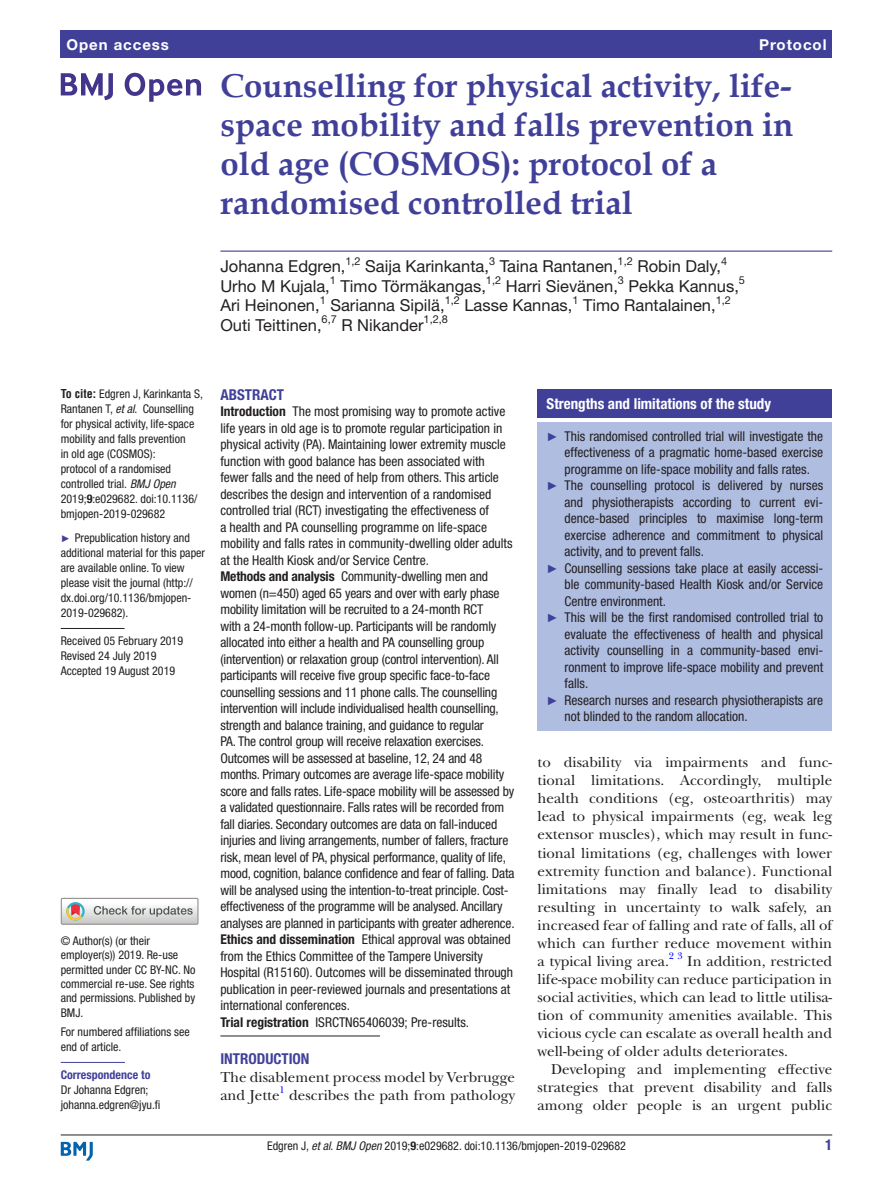
<style>
.page{position:relative;width:893px;height:1191px;background:#fff}
.page>*{position:absolute;margin:0;border:0;box-sizing:border-box;transform-origin:0 0}
.t1{font:700 33px/39px "Book Antiqua";color:#414099}
.t2{font:16.5px "Helvetica Neue LT Std";color:#231f20}
.t3{font:15px/18px "New Baskerville";color:#231f20;text-align:justify}
.t4{font:700 condensed 15px "Helvetica Neue LT Std";color:#fff}
.t5{font:700 condensed 15px "Helvetica Neue LT Std";color:#414099}
.t6{font:700 15px "Helvetica Neue LT Std";letter-spacing:.065em;color:#fff}
.t7{font:condensed 13.5px/16.5px "Helvetica Neue LT Std";color:#231f20}
.t8{font:condensed 12px/15px "Helvetica Neue LT Std";color:#231f20}
.t9{font:700 condensed 12px "Helvetica Neue LT Std";color:#414099}
.t10{font:10.95px "Helvetica Neue LT Std";color:#231f20}
.t11{font:9.9px "New Baskerville";color:#00f}
.s1{font-family:"Helvetica LT Std";font-weight:700}
.s2{font-style:italic}
.s3{font-weight:700}
.s4{font-family:"Arial";font-stretch:normal;font-size:9.75px;color:#414099}
.s5{font-family:"Arial";font-stretch:normal;font-size:12px;color:#414099}
</style>
<div class="page">
<hr style="left:61px;top:1134px;width:771px;height:1px;background:#231f20">
<svg style="left:61px;top:1141px;width:32px;height:19px"></svg>
<div style="left:61px;top:31px;width:771px;height:27px;background:#414099"></div>
<hr style="left:220px;top:250px;width:612px;height:2px;background:#414099">
<hr style="left:61px;top:628px;width:64px;height:1px;background:#231f20">
<hr style="left:61px;top:1062px;width:64px;height:1px;background:#414099">
<svg style="left:61px;top:73px;width:52px;height:27px"></svg>
<svg style="left:125px;top:73px;width:76px;height:29px"></svg>
<div style="left:61px;top:897px;width:138px;height:27px;border:1px solid #969090"></div>
<svg style="left:61px;top:898px;width:137px;height:26px"></svg>
<div style="left:538px;top:389px;width:294px;height:29px;background:#414099"></div>
<div style="left:538px;top:422px;width:294px;height:308px;background:#afbde1"></div>
<hr style="left:220px;top:1035px;width:160px;height:1px;background:#231f20">
<p class="t6" style="left:66px;top:35px;width:104px">Open access</p>
<p class="t6" style="left:759px;top:35px;width:69px">Protocol</p>
<h1 class="t1" style="left:220px;top:66px;width:574px">Counselling for physical activity, life&shy;space mobility and falls prevention in old age (COSMOS): protocol of a randomised controlled trial</h1>
<p class="t2" style="left:220px;top:257px;width:127px">Johanna Edgren,</p>
<p class="t10" style="left:345px;top:254px;width:17px">1,2</p>
<p class="t2" style="left:365px;top:257px;width:125px">Saija Karinkanta,</p>
<p class="t10" style="left:489px;top:254px;width:8px">3</p>
<p class="t2" style="left:500px;top:257px;width:119px">Taina Rantanen,</p>
<p class="t10" style="left:618px;top:254px;width:17px">1,2</p>
<p class="t2" style="left:637px;top:257px;width:85px">Robin Daly,</p>
<p class="t10" style="left:721px;top:254px;width:8px">4</p>
<p class="t2" style="left:220px;top:276px;width:111px">Urho M Kujala,</p>
<p class="t10" style="left:330px;top:274px;width:8px">1</p>
<p class="t2" style="left:340px;top:276px;width:147px">Timo Törmäkangas,</p>
<p class="t10" style="left:486px;top:274px;width:17px">1,2</p>
<p class="t2" style="left:506px;top:276px;width:114px">Harri Sievänen,</p>
<p class="t10" style="left:618px;top:274px;width:8px">3</p>
<p class="t2" style="left:629px;top:276px;width:112px">Pekka Kannus,</p>
<p class="t10" style="left:739px;top:274px;width:8px">5</p>
<p class="t2" style="left:220px;top:296px;width:101px">Ari Heinonen,</p>
<p class="t10" style="left:320px;top:293px;width:8px">1</p>
<p class="t2" style="left:330px;top:296px;width:116px">Sarianna Sipilä,</p>
<p class="t10" style="left:445px;top:293px;width:17px">1,2</p>
<p class="t2" style="left:464px;top:296px;width:109px">Lasse Kannas,</p>
<p class="t10" style="left:572px;top:293px;width:8px">1</p>
<p class="t2" style="left:583px;top:296px;width:134px">Timo Rantalainen,</p>
<p class="t10" style="left:716px;top:293px;width:17px">1,2</p>
<p class="t2" style="left:220px;top:315px;width:103px">Outi Teittinen,</p>
<p class="t10" style="left:322px;top:313px;width:17px">6,7</p>
<p class="t2" style="left:341px;top:315px;width:84px">R Nikander</p>
<p class="t10" style="left:424px;top:313px;width:26px">1,2,8</p>
<p class="t8" style="left:61px;top:386px;width:144px"><span class="s1">To cite:</span> Edgren J, Karinkanta S,<br>Rantanen T, <span class="s2">et al</span>. Counselling for physical activity, life-space mobility and falls prevention<br>in old age (COSMOS):<br>protocol of a randomised controlled trial. <span class="s2">BMJ Open<br></span>2019;<span class="s3">9</span>:e029682. doi:10.1136/ bmjopen-2019-029682</p>
<p class="t8" style="left:61px;top:530px;width:146px"><span class="s4">►</span> Prepublication history and additional material for this paper are available online. To view please visit the journal (http:// dx.doi.org/10.1136/bmjopen-<br>2019-029682).</p>
<p class="t8" style="left:61px;top:633px;width:124px">Received 05 February 2019<br>Revised 24 July 2019<br>Accepted 19 August 2019</p>
<p class="t8" style="left:61px;top:933px;width:136px;line-height:14.4px">© Author(s) (or their employer(s)) 2019. Re-use permitted under CC BY-NC. No commercial re-use. See rights and permissions. Published by<br>BMJ.</p>
<p class="t8" style="left:61px;top:1024px;width:130px">For numbered affiliations see end of article.</p>
<p class="t9" style="left:61px;top:1067px;width:91px">Correspondence to</p>
<p class="t8" style="left:61px;top:1082px;width:101px">Dr Johanna Edgren; johanna.edgren@jyu.fi</p>
<p class="t5" style="left:220px;top:385px;width:65px">Abstract</p>
<p class="t7" style="left:220px;top:403px;width:296px"><span class="s3">Introduction</span> The most promising way to promote active life years in old age is to promote regular participation in physical activity (PA). Maintaining lower extremity muscle function with good balance has been associated with fewer falls and the need of help from others. This article describes the design and intervention of a randomised controlled trial (RCT) investigating the effectiveness of<br>a health and PA counselling programme on life-space mobility and falls rates in community-dwelling older adults at the Health Kiosk and/or Service Centre.<br><span class="s3">Methods and analysis</span> Community-dwelling men and women (n=450) aged 65 years and over with early phase mobility limitation will be recruited to a 24-month RCT<br>with a 24-month follow-up. Participants will be randomly allocated into either a health and PA counselling group (intervention) or relaxation group (control intervention). All participants will receive five group specific face-to-face counselling sessions and 11 phone calls. The counselling intervention will include individualised health counselling, strength and balance training, and guidance to regular<br>PA. The control group will receive relaxation exercises.<br>Outcomes will be assessed at baseline, 12, 24 and 48 months. Primary outcomes are average life-space mobility score and falls rates. Life-space mobility will be assessed by a validated questionnaire. Falls rates will be recorded from fall diaries. Secondary outcomes are data on fall-induced injuries and living arrangements, number of fallers, fracture risk, mean level of PA, physical performance, quality of life, mood, cognition, balance confidence and fear of falling. Data will be analysed using the intention-to-treat principle. Cost&shy;effectiveness of the programme will be analysed. Ancillary analyses are planned in participants with greater adherence.<br><span class="s3">Ethics and dissemination</span> Ethical approval was obtained from the Ethics Committee of the Tampere University Hospital (R15160). Outcomes will be disseminated through publication in peer-reviewed journals and presentations at international conferences.<br><span class="s3">Trial registration</span> ISRCTN65406039; Pre-results.</p>
<p class="t5" style="left:220px;top:1049px;width:91px">Introduction</p>
<p class="t3" style="left:220px;top:1068px;width:296px">The disablement process model by Verbrugge and Jette<sup>1</sup> describes the path from pathology</p>
<p class="t4" style="left:547px;top:394px;width:226px">Strengths and limitations of the study</p>
<p class="t7" style="left:547px;top:427px;width:278px"><span class="s5">►</span> This randomised controlled trial will investigate the</p>
<p class="t7" style="left:565px;top:444px;width:260px">effectiveness of a pragmatic home-based exercise</p>
<p class="t7" style="left:565px;top:460px;width:247px">programme on life-space mobility and falls rates.</p>
<p class="t7" style="left:547px;top:477px;width:278px"><span class="s5">►</span> The counselling protocol is delivered by nurses</p>
<p class="t7" style="left:565px;top:493px;width:260px">and physiotherapists according to current evi-</p>
<p class="t7" style="left:565px;top:510px;width:260px">dence-based principles to maximise long-term</p>
<p class="t7" style="left:565px;top:526px;width:260px">exercise adherence and commitment to physical</p>
<p class="t7" style="left:565px;top:543px;width:141px">activity, and to prevent falls.</p>
<p class="t7" style="left:547px;top:559px;width:278px"><span class="s5">►</span> Counselling sessions take place at easily accessi-</p>
<p class="t7" style="left:565px;top:576px;width:260px">ble community-based Health Kiosk and/or Service</p>
<p class="t7" style="left:565px;top:592px;width:103px">Centre environment.</p>
<p class="t7" style="left:547px;top:609px;width:278px"><span class="s5">►</span> This will be the first randomised controlled trial to</p>
<p class="t7" style="left:565px;top:625px;width:260px">evaluate the effectiveness of health and physical</p>
<p class="t7" style="left:565px;top:642px;width:260px">activity counselling in a community-based envi-</p>
<p class="t7" style="left:565px;top:658px;width:260px">ronment to improve life-space mobility and prevent</p>
<p class="t7" style="left:565px;top:675px;width:25px">falls.</p>
<p class="t7" style="left:547px;top:691px;width:278px"><span class="s5">►</span> Research nurses and research physiotherapists are</p>
<p class="t7" style="left:565px;top:708px;width:185px">not blinded to the random allocation.</p>
<p class="t3" style="left:538px;top:753px;width:296px">to disability via impairments and func&shy;tional limitations. Accordingly, multiple health conditions (eg, osteoarthritis) may lead to physical impairments (eg, weak leg extensor muscles), which may result in func&shy;tional limitations (eg, challenges with lower extremity function and balance). Functional limitations may finally lead to disability resulting in uncertainty to walk safely, an increased fear of falling and rate of falls, all of which can further reduce movement within a typical living area.</p>
<p class="t11" style="left:669px;top:949px;width:15px">2 3</p>
<p class="t3" style="left:538px;top:951px;width:296px;text-indent:150px">In addition, restricted life-space mobility can reduce participation in social activities, which can lead to little utilisa&shy;tion of community amenities available. This vicious cycle can escalate as overall health and well-being of older adults deteriorates.</p>
<p class="t3" style="left:538px;top:1059px;width:296px;text-indent:14px">Developing and implementing effective strategies that prevent disability and falls among older people is an urgent public</p>
<p class="t8" style="left:267px;top:1137px;width:360px">Edgren J, <span class="s2">et al</span>. <span class="s2">BMJ Open</span> 2019;<span class="s3">9</span>:e029682. doi:10.1136/bmjopen-2019-029682</p>
<p class="t5" style="left:825px;top:1135px;width:9px">1</p>
</div>
